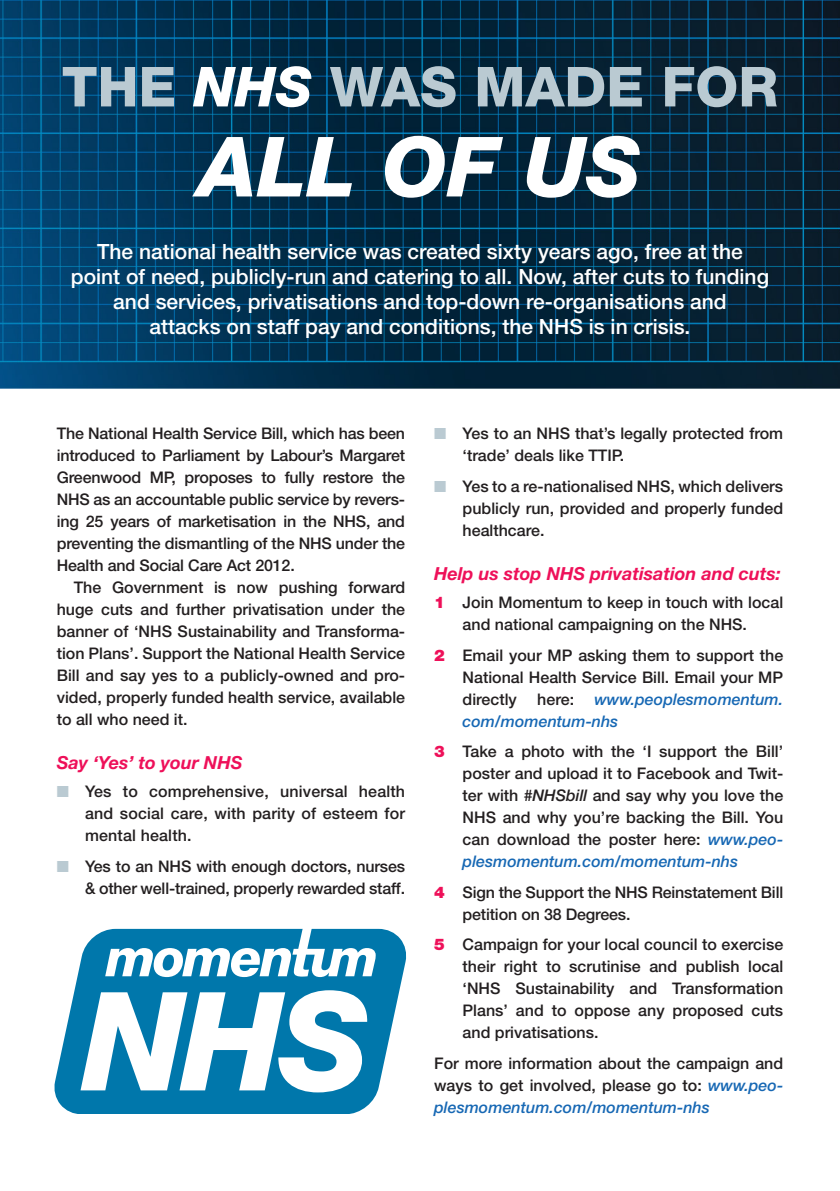
<style>
.page{position:relative;width:840px;height:1191px;background:#fff}
.page>*{position:absolute;margin:0;border:0;box-sizing:border-box;transform-origin:0 0}
.t1{font:italic 800 137.4px "Helvetica Neue";color:#fff}
.t2{font:italic 800 83.2px "Helvetica Neue";color:#fff}
.t3{font:800 55.2px "Helvetica Neue";color:#bacad2}
.body{font:500 21px/25.2px "Helvetica Neue";color:#fff;text-align:center}
.body-2{font:italic 700 18px "Helvetica Neue";color:#ee1059}
.body-3{font:500 16px/22px "Helvetica Neue";color:#231f20;text-align:justify}
.body-4{font:italic 500 16px/22px "Helvetica Neue";color:#1768b4}
.s1{font-style:italic;color:#fff}
.s2{color:#bacad2}
.s3{font-weight:900;color:#ee1059}
.s4{font-style:italic}
.s5{font-style:italic;color:#1768b4}
</style>
<div class="page">
<img style="left:0;top:0;width:839px;height:389px">
<svg style="left:54px;top:929px;width:352px;height:184px;background:#1c86b4"></svg>
<svg style="left:105px;top:928px;width:270px;height:49px"></svg>
<p class="t3" style="left:62px;top:54px;width:717px">THE <span class="s1">NHS</span> WAS MADE FOR</p>
<p class="t2" style="left:198px;top:117px;width:444px">ALL OF US</p>
<p class="body" style="left:71px;top:238px;width:699px">The national health service was created sixty years ago, free at the point of need, publicly-run and catering to all. Now, after cuts to funding and services, privatisations and top-down re-organisations and<br>attacks on staff pay and conditions, the NHS is in crisis.</p>
<p class="body-3" style="left:57px;top:422px;width:350px">The National Health Service Bill, which has been introduced to Parliament by Labour’s Margaret Greenwood MP, proposes to fully restore the NHS as an accountable public service by revers&shy;ing 25 years of marketisation in the NHS, and preventing the dismantling of the NHS under the Health and Social Care Act 2012.</p>
<p class="body-3" style="left:57px;top:576px;width:350px;text-indent:17px">The Government is now pushing forward huge cuts and further privatisation under the banner of ‘NHS Sustainability and Transforma&shy;tion Plans’. Support the National Health Service Bill and say yes to a publicly-owned and pro&shy;vided, properly funded health service, available to all who need it.</p>
<p class="body-2" style="left:57px;top:752px;width:187px">Say ‘Yes’ to your NHS</p>
<p class="body-3" style="left:85px;top:780px;width:321px;text-indent:-28px"><span class="s2">■</span> Yes to comprehensive, universal health and social care, with parity of esteem for mental health.</p>
<p class="body-3" style="left:57px;top:854px;width:350px;text-align:right"><span class="s2">■</span> Yes to an NHS with enough doctors, nurses &amp; other well-trained, properly rewarded staff.</p>
<p class="t1" style="left:83px;top:959px;width:288px">NHS</p>
<p class="body-3" style="left:462px;top:422px;width:322px;text-indent:-28px"><span class="s2">■</span> Yes to an NHS that’s legally protected from ‘trade’ deals like TTIP.</p>
<p class="body-3" style="left:462px;top:475px;width:322px;text-indent:-28px"><span class="s2">■</span> Yes to a re-nationalised NHS, which delivers publicly run, provided and properly funded healthcare.</p>
<p class="body-2" style="left:434px;top:563px;width:348px">Help us stop NHS privatisation and cuts:</p>
<p class="body-3" style="left:434px;top:591px;width:350px;text-align:center"><span class="s3">1</span> Join Momentum to keep in touch with local and national campaigning on the NHS.</p>
<p class="body-3" style="left:462px;top:644px;width:322px;text-indent:-28px"><span class="s3">2</span> Email your MP asking them to support the National Health Service Bill. Email your MP directly</p>
<p class="body-4" style="left:462px;top:688px;width:322px;text-indent:132px">www.peoplesmomentum. com/momentum-nhs</p>
<p class="body-3" style="left:462px;top:740px;width:322px;text-indent:-28px"><span class="s3">3</span> Take a photo with the ‘I support the Bill’ poster and upload it to Facebook and Twit&shy;ter with <span class="s4">#NHSbill</span> and say why you love the NHS and why you’re backing the Bill. You can download the poster here: <span class="s5">www.peo&shy;plesmomentum.com/momentum-nhs</span></p>
<p class="body-3" style="left:462px;top:881px;width:322px;text-indent:-28px"><span class="s3">4</span> Sign the Support the NHS Reinstatement Bill petition on 38 Degrees.</p>
<p class="body-3" style="left:462px;top:933px;width:322px;text-indent:-28px"><span class="s3">5</span> Campaign for your local council to exercise their right to scrutinise and publish local ‘NHS Sustainability and Transformation Plans’ and to oppose any proposed cuts and privatisations.</p>
<p class="body-3" style="left:434px;top:1052px;width:350px">For more information about the campaign and ways to get involved, please go to: <span class="s5">www.peo&shy;plesmomentum.com/momentum-nhs</span></p>
<p class="body-3" style="left:537px;top:688px;width:38px">here:</p>
</div>
